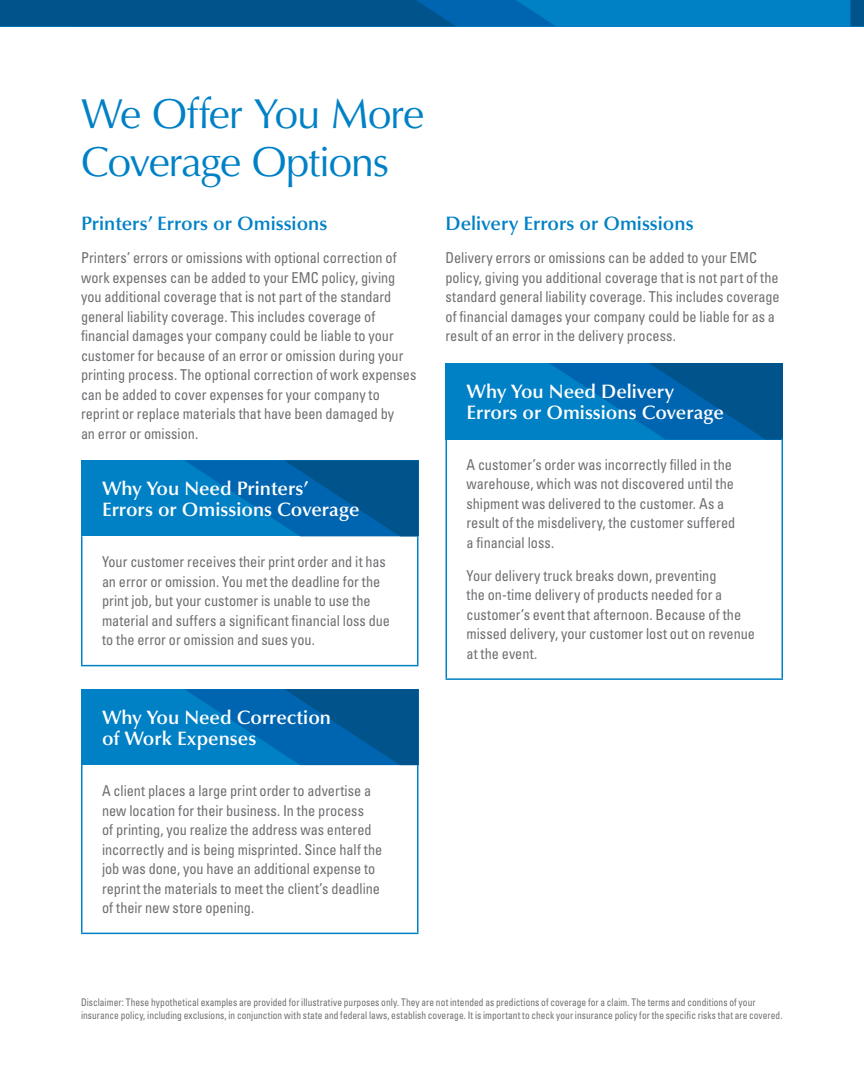
<style>
.page{position:relative;width:864px;height:1080px;background:#fff}
.page>*{position:absolute;margin:0;border:0;box-sizing:border-box;transform-origin:0 0}
.Headlines{font:42px/48px "Optima LT Std";letter-spacing:-.03em;color:#0081c6}
.Subhead{font:600 19.5px/21px "Optima LT Std";color:#fff}
.Subhead-2{font:600 19.5px "Optima LT Std";color:#0081c6}
.Body{font:condensed 15px/19.5px "Univers LT Std";color:#6d6e71;scale:.95 1}
.Copyright_-_0p9_befo{font:condensed 10.5px/12.8px "Univers LT Std";letter-spacing:.005em;color:#6d6e71;scale:.9 1}
</style>
<div class="page">
<div style="left:0;top:0;width:864px;height:26px;background:#0081c6"></div>
<svg style="left:0;top:0;width:555px;height:26px;background:#005793"></svg>
<div style="left:850px;top:0;width:14px;height:26px;background:#00538b"></div>
<div style="left:446px;top:363px;width:337px;height:76px;background:#0081c6"></div>
<svg style="left:549px;top:363px;width:234px;height:76px"></svg>
<hr style="left:446px;top:439px;width:1px;height:239px;background:#0081c6">
<hr style="left:782px;top:439px;width:1px;height:239px;background:#0081c6">
<hr style="left:446px;top:678px;width:337px;height:2px;background:#0081c6">
<div style="left:81px;top:460px;width:337px;height:76px;background:#0081c6"></div>
<svg style="left:185px;top:460px;width:261px;height:76px"></svg>
<hr style="left:81px;top:536px;width:1px;height:129px;background:#0081c6">
<hr style="left:417px;top:536px;width:1px;height:129px;background:#0081c6">
<hr style="left:81px;top:665px;width:337px;height:1px;background:#0081c6">
<div style="left:81px;top:689px;width:337px;height:76px;background:#0081c6"></div>
<svg style="left:185px;top:689px;width:234px;height:76px"></svg>
<hr style="left:81px;top:765px;width:1px;height:168px;background:#0081c6">
<hr style="left:417px;top:765px;width:1px;height:168px;background:#0081c6">
<hr style="left:81px;top:933px;width:337px;height:1px;background:#0081c6">
<p class="Headlines" style="left:81px;top:90px;width:345px">We Offer You More<br>Coverage Options</p>
<p class="Subhead-2" style="left:81px;top:212px;width:248px">Printers’ Errors or Omissions</p>
<p class="Body" style="left:81px;top:248px;width:355px">Printers’ errors or omissions with optional correction of work expenses can be added to your EMC policy, giving you additional coverage that is not part of the standard general liability coverage. This includes coverage of financial damages your company could be liable to your customer for because of an error or omission during your printing process. The optional correction of work expenses can be added to cover expenses for your company to reprint or replace materials that have been damaged by<br>an error or omission.</p>
<p class="Subhead" style="left:102px;top:478px;width:259px">Why You Need Printers’<br>Errors or Omissions Coverage</p>
<p class="Body" style="left:102px;top:552px;width:305px">Your customer receives their print order and it has an error or omission. You met the deadline for the print job, but your customer is unable to use the material and suffers a significant financial loss due to the error or omission and sues you.</p>
<p class="Subhead" style="left:102px;top:707px;width:231px">Why You Need Correction of Work Expenses</p>
<p class="Body" style="left:102px;top:781px;width:297px">A client places a large print order to advertise a new location for their business. In the process<br>of printing, you realize the address was entered incorrectly and is being misprinted. Since half the job was done, you have an additional expense to reprint the materials to meet the client’s deadline of their new store opening.</p>
<p class="Subhead-2" style="left:446px;top:212px;width:250px">Delivery Errors or Omissions</p>
<p class="Body" style="left:446px;top:248px;width:353px">Delivery errors or omissions can be added to your EMC policy, giving you additional coverage that is not part of the standard general liability coverage. This includes coverage of financial damages your company could be liable for as a result of an error in the delivery process.</p>
<p class="Subhead" style="left:466px;top:381px;width:259px">Why You Need Delivery<br>Errors or Omissions Coverage</p>
<p class="Body" style="left:466px;top:455px;width:284px">A customer’s order was incorrectly filled in the warehouse, which was not discovered until the shipment was delivered to the customer. As a result of the misdelivery, the customer suffered a financial loss.</p>
<p class="Body" style="left:466px;top:566px;width:305px">Your delivery truck breaks down, preventing<br>the on-time delivery of products needed for a customer’s event that afternoon. Because of the missed delivery, your customer lost out on revenue at the event.</p>
<p class="Copyright_-_0p9_befo" style="left:81px;top:996px;width:781px">Disclaimer: These hypothetical examples are provided for illustrative purposes only. They are not intended as predictions of coverage for a claim. The terms and conditions of your insurance policy, including exclusions, in conjunction with state and federal laws, establish coverage. It is important to check your insurance policy for the specific risks that are covered.</p>
</div>
